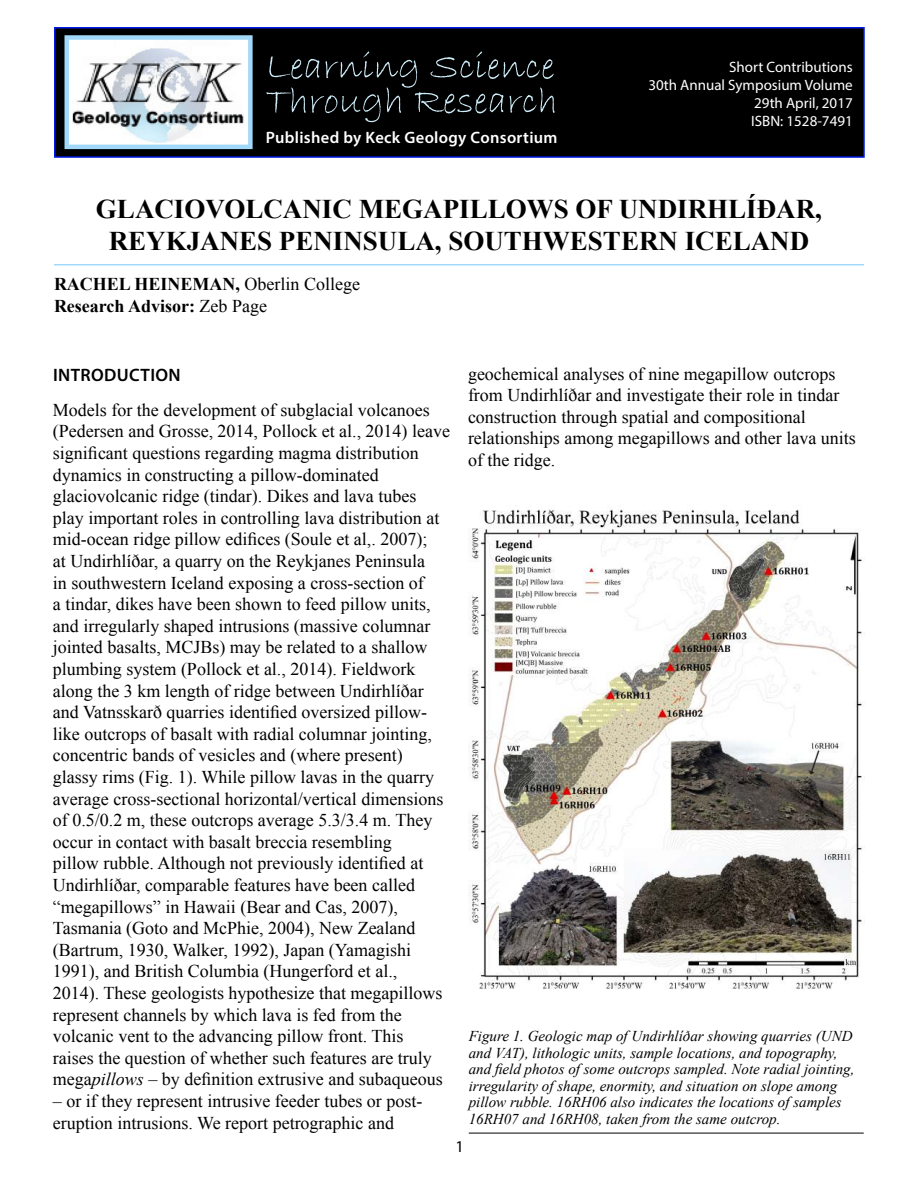
<style>
.page{position:relative;width:918px;height:1188px;background:#fff}
.page>*{position:absolute;margin:0;border:0;box-sizing:border-box;transform-origin:0 0}
.t1{font:700 27px/32.4px "Times New Roman";color:#000;text-align:center}
.t2{font:18px/21.6px "Times New Roman";color:#000}
.t3{font:700 18px/21.6px "Times New Roman";color:#000}
.t4{font:600 18px "Myriad Pro";letter-spacing:.02em;color:#000}
.t5{font:600 16.5px "Myriad Pro";letter-spacing:.02em;color:#fff}
.t6{font:16.5px "Myriad Pro";color:#000}
.t7{font:italic 15px/16.5px "Times New Roman";color:#000}
.t8{font:15px/18px "Myriad Pro";color:#fff;text-align:right}
.s1{font-weight:400}
.s2{font-style:italic}
.s3{color:#222}
</style>
<div class="page">
<div style="left:55px;top:28px;width:809px;height:129px;background:#000"></div>
<div style="left:54px;top:27px;width:811px;height:131px;border:2px solid #001ae6"></div>
<img style="left:71px;top:41px;width:176px;height:102px">
<div style="left:65px;top:35px;width:188px;height:114px;border:5px solid #a2d8f9"></div>
<svg style="left:266px;top:51px;width:289px;height:71px"></svg>
<hr style="left:54px;top:264px;width:810px;height:1px;background:#a2d8f9">
<img style="left:468px;top:509px;width:395px;height:481px">
<hr style="left:469px;top:1133px;width:395px;height:1px;background:#000">
<p class="t5" style="left:266px;top:132px;width:293px">Published by Keck Geology Consortium</p>
<p class="t8" style="left:648px;top:59px;width:206px">Short Contributions<br>30th Annual Symposium Volume<br>29th April, 2017<br>ISBN: 1528-7491</p>
<h1 class="t1" style="left:96px;top:192px;width:727px">GLACIOVOLCANIC MEGAPILLOWS OF UNDIRHLÍĐAR,<br>REYKJANES PENINSULA, SOUTHWESTERN ICELAND</h1>
<p class="t3" style="left:54px;top:275px;width:308px">RACHEL HEINEMAN, <span class="s1">Oberlin College<br></span>Research Advisor: <span class="s1">Zeb Page</span></p>
<p class="t4" style="left:53px;top:368px;width:129px">INTRODUCTION</p>
<p class="t2" style="left:53px;top:401px;width:399px">Models for the development of subglacial volcanoes (Pedersen and Grosse, 2014, Pollock et al., 2014) leave significant questions regarding magma distribution dynamics in constructing a pillow-dominated glaciovolcanic ridge (tindar). Dikes and lava tubes play important roles in controlling lava distribution at mid-ocean ridge pillow edifices (Soule et al,. 2007);<br>at Undirhlíðar, a quarry on the Reykjanes Peninsula<br>in southwestern Iceland exposing a cross-section of<br>a tindar, dikes have been shown to feed pillow units, and irregularly shaped intrusions (massive columnar jointed basalts, MCJBs) may be related to a shallow plumbing system (Pollock et al., 2014). Fieldwork along the 3 km length of ridge between Undirhlíðar and Vatnsskarð quarries identified oversized pillow&shy;like outcrops of basalt with radial columnar jointing, concentric bands of vesicles and (where present) glassy rims (Fig. 1). While pillow lavas in the quarry average cross-sectional horizontal/vertical dimensions of 0.5/0.2 m, these outcrops average 5.3/3.4 m. They occur in contact with basalt breccia resembling<br>pillow rubble. Although not previously identified at Undirhlíðar, comparable features have been called “megapillows” in Hawaii (Bear and Cas, 2007), Tasmania (Goto and McPhie, 2004), New Zealand (Bartrum, 1930, Walker, 1992), Japan (Yamagishi 1991), and British Columbia (Hungerford et al.,<br>2014). These geologists hypothesize that megapillows represent channels by which lava is fed from the volcanic vent to the advancing pillow front. This<br>raises the question of whether such features are truly mega<span class="s2">pillows</span> <span class="s3">–</span> by definition extrusive and subaqueous</p>
<p class="t2" style="left:53px;top:1092px;width:371px"><span class="s3">–</span> or if they represent intrusive feeder tubes or post&shy;eruption intrusions. We report petrographic and</p>
<p class="t2" style="left:468px;top:365px;width:389px">geochemical analyses of nine megapillow outcrops from Undirhlíðar and investigate their role in tindar construction through spatial and compositional relationships among megapillows and other lava units of the ridge.</p>
<p class="t7" style="left:469px;top:1029px;width:387px">Figure 1. Geologic map of Undirhlíðar showing quarries (UND and VAT), lithologic units, sample locations, and topography, and field photos of some outcrops sampled. Note radial jointing, irregularity of shape, enormity, and situation on slope among pillow rubble. 16RH06 also indicates the locations of samples 16RH07 and 16RH08, taken from the same outcrop.</p>
<p class="t6" style="left:456px;top:1140px;width:10px">1</p>
</div>
